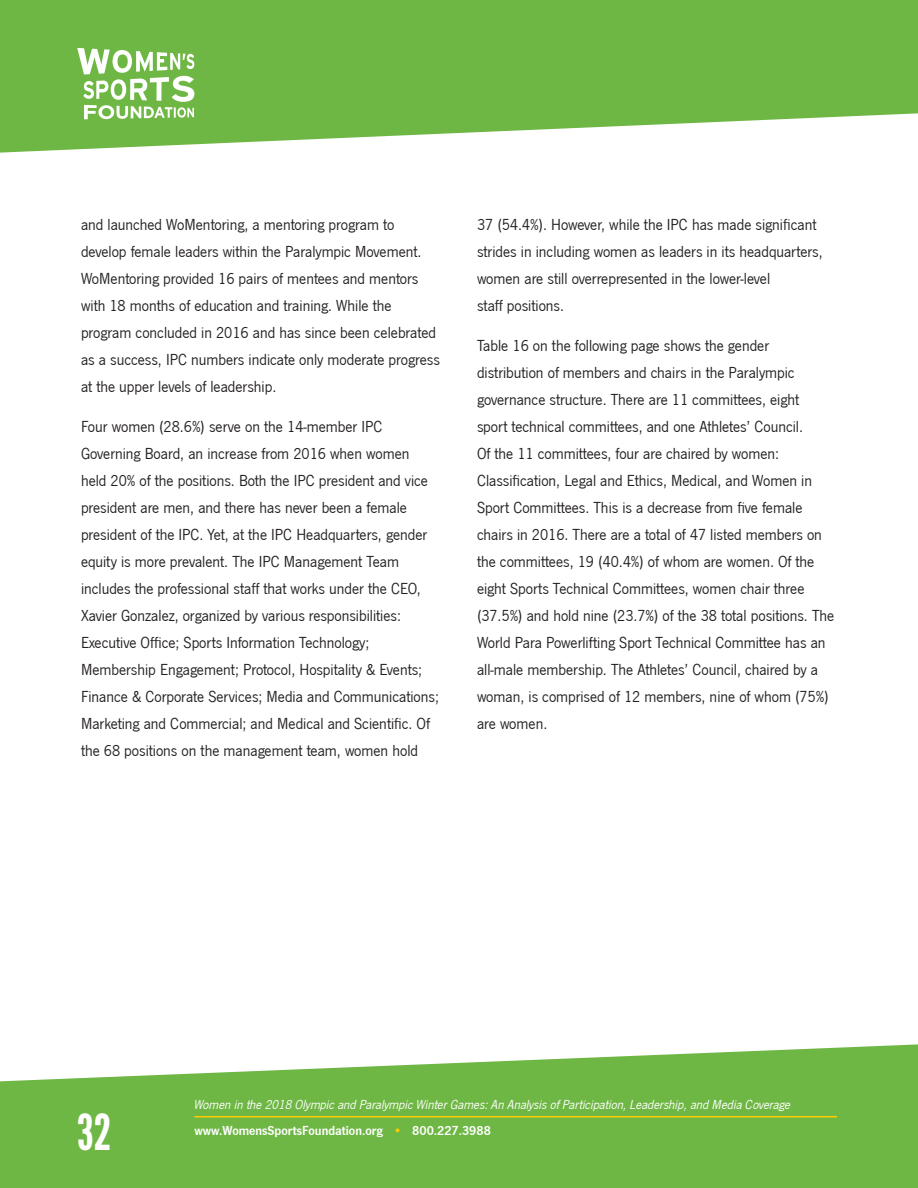
<style>
.page{position:relative;width:918px;height:1188px;background:#fff}
.page>*{position:absolute;margin:0;border:0;box-sizing:border-box;transform-origin:0 0}
.t1{font:49.5px "League Gothic";color:#fff}
.t2{font:16.5px/27px "News Got";color:#231f20}
.t3{font:italic 13.5px "News Got";color:#fff}
.t4{font:13.5px "News Got Dem";color:#fff}
.s1{color:#fc0}
</style>
<div class="page">
<svg style="left:0;top:0;width:918px;height:153px;background:#82c05d"></svg>
<svg style="left:0;top:1044px;width:918px;height:144px;background:#82c05c"></svg>
<svg style="left:77px;top:48px;width:117px;height:71px"></svg>
<hr style="left:194px;top:1116px;width:643px;height:2px;background:#fc0">
<p class="t2" style="left:81px;top:211px;width:360px">and launched WoMentoring, a mentoring program to develop female leaders within the Paralympic Movement.<br>WoMentoring provided 16 pairs of mentees and mentors with 18 months of education and training. While the program concluded in 2016 and has since been celebrated as a success, IPC numbers indicate only moderate progress at the upper levels of leadership.</p>
<p class="t2" style="left:81px;top:414px;width:360px">Four women (28.6%) serve on the 14-member IPC Governing Board, an increase from 2016 when women held 20% of the positions. Both the IPC president and vice president are men, and there has never been a female president of the IPC. Yet, at the IPC Headquarters, gender equity is more prevalent. The IPC Management Team includes the professional staff that works under the CEO, Xavier Gonzalez, organized by various responsibilities:<br>Executive Office; Sports Information Technology; Membership Engagement; Protocol, Hospitality &amp; Events; Finance &amp; Corporate Services; Media and Communications; Marketing and Commercial; and Medical and Scientific. Of the 68 positions on the management team, women hold</p>
<p class="t2" style="left:477px;top:211px;width:347px">37 (54.4%). However, while the IPC has made significant strides in including women as leaders in its headquarters, women are still overrepresented in the lower-level<br>staff positions.</p>
<p class="t2" style="left:477px;top:333px;width:359px">Table 16 on the following page shows the gender distribution of members and chairs in the Paralympic governance structure. There are 11 committees, eight<br>sport technical committees, and one Athletes’ Council.<br>Of the 11 committees, four are chaired by women:<br>Classification, Legal and Ethics, Medical, and Women in Sport Committees. This is a decrease from five female chairs in 2016. There are a total of 47 listed members on the committees, 19 (40.4%) of whom are women. Of the eight Sports Technical Committees, women chair three (37.5%) and hold nine (23.7%) of the 38 total positions. The World Para Powerlifting Sport Technical Committee has an all-male membership. The Athletes’ Council, chaired by a woman, is comprised of 12 members, nine of whom (75%) are women.</p>
<h1 class="t1" style="left:77px;top:1104px;width:36px">32</h1>
<p class="t3" style="left:194px;top:1097px;width:598px">Women in the 2018 Olympic and Paralympic Winter Games: An Analysis of Participation, Leadership, and Media Coverage</p>
<p class="t4" style="left:194px;top:1123px;width:298px">www.WomensSportsFoundation.org <span class="s1">•</span> 800.227.3988</p>
</div>
